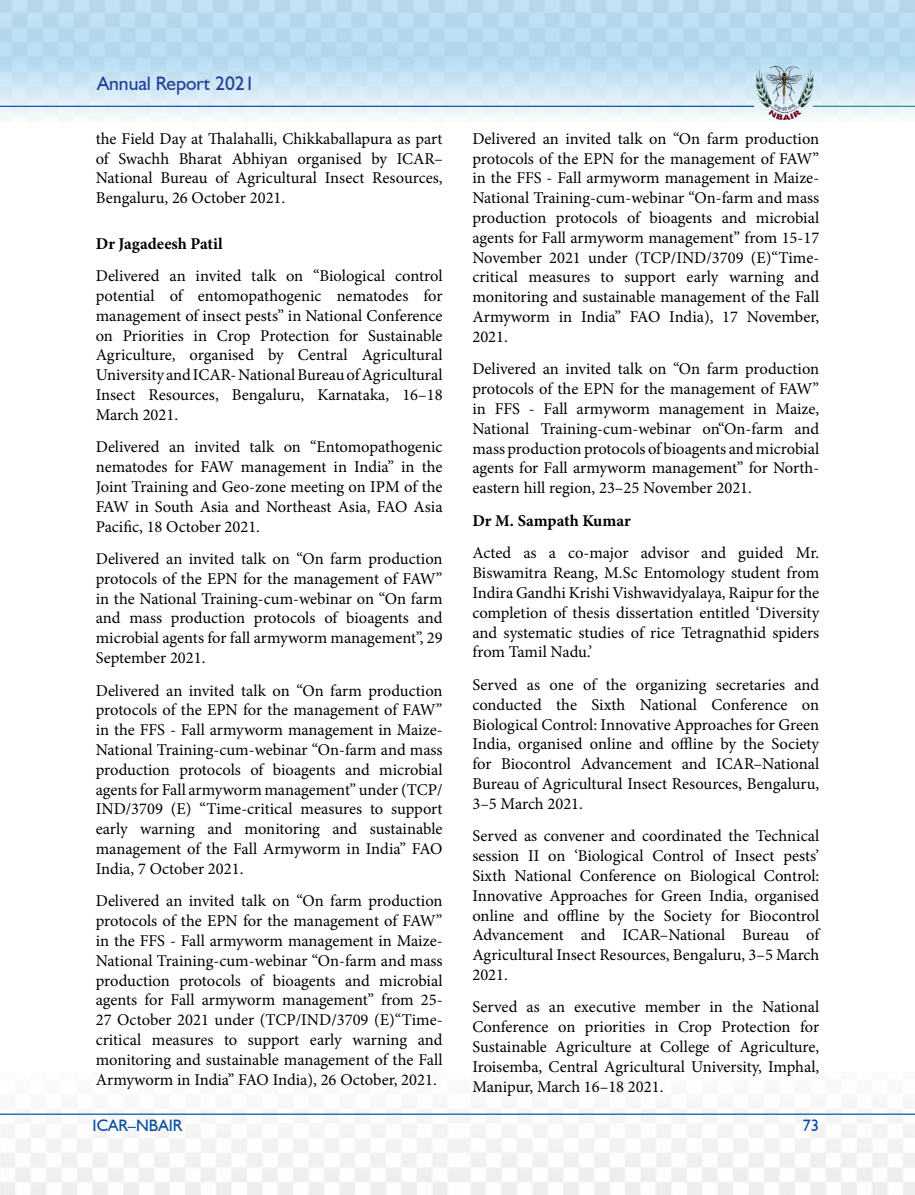
<style>
.page{position:relative;width:915px;height:1195px;background:#fff}
.page>*{position:absolute;margin:0;border:0;box-sizing:border-box;transform-origin:0 0}
.t1{font:19.5px "Humanst 521 BT";color:#21409a}
.t2{font:16.5px/19.8px "Minion Pro";color:#000;text-align:justify}
.t3{font:700 16.5px "Minion Pro";color:#000}
.t4{font:16.5px "Humanst 521 BT";color:#034ea2}
</style>
<div class="page">
<img style="left:0;top:0;width:914px;height:120px">
<img style="left:753px;top:67px;width:60px;height:52px">
<hr style="left:0;top:106px;width:753px;height:1px;background:#034ea2">
<hr style="left:0;top:1113px;width:914px;height:2px;background:#034ea2">
<hr style="left:812px;top:106px;width:102px;height:1px;background:#228b7d">
<p class="t1" style="left:97px;top:71px;width:159px">Annual Report 2021</p>
<p class="t2" style="left:96px;top:129px;width:348px">the Field Day at Thalahalli, Chikkaballapura as part of Swachh Bharat Abhiyan organised by ICAR– National Bureau of Agricultural Insect Resources, Bengaluru, 26 October 2021.</p>
<p class="t3" style="left:96px;top:232px;width:128px">Dr Jagadeesh Patil</p>
<p class="t2" style="left:96px;top:266px;width:348px">Delivered an invited talk on “Biological control potential of entomopathogenic nematodes for management of insect pests” in National Conference on Priorities in Crop Protection for Sustainable Agriculture, organised by Central Agricultural University and ICAR- National Bureau of Agricultural Insect Resources, Bengaluru, Karnataka, 16–18<br>March 2021.</p>
<p class="t2" style="left:96px;top:437px;width:348px">Delivered an invited talk on “Entomopathogenic nematodes for FAW management in India” in the Joint Training and Geo-zone meeting on IPM of the FAW in South Asia and Northeast Asia, FAO Asia Pacific, 18 October 2021.</p>
<p class="t2" style="left:96px;top:549px;width:348px">Delivered an invited talk on “On farm production protocols of the EPN for the management of FAW” in the National Training-cum-webinar on “On farm and mass production protocols of bioagents and microbial agents for fall armyworm management”, 29<br>September 2021.</p>
<p class="t2" style="left:96px;top:680px;width:348px">Delivered an invited talk on “On farm production protocols of the EPN for the management of FAW” in the FFS - Fall armyworm management in Maize-National Training-cum-webinar “On-farm and mass production protocols of bioagents and microbial agents for Fall armyworm management” under (TCP/ IND/3709 (E) “Time-critical measures to support early warning and monitoring and sustainable management of the Fall Armyworm in India” FAO India, 7 October 2021.</p>
<p class="t2" style="left:96px;top:891px;width:348px">Delivered an invited talk on “On farm production protocols of the EPN for the management of FAW” in the FFS - Fall armyworm management in Maize-National Training-cum-webinar “On-farm and mass production protocols of bioagents and microbial agents for Fall armyworm management” from 25- 27 October 2021 under (TCP/IND/3709 (E)“Time&shy;critical measures to support early warning and monitoring and sustainable management of the Fall Armyworm in India” FAO India), 26 October, 2021.</p>
<p class="t2" style="left:472px;top:129px;width:348px">Delivered an invited talk on “On farm production protocols of the EPN for the management of FAW” in the FFS - Fall armyworm management in Maize-National Training-cum-webinar “On-farm and mass production protocols of bioagents and microbial agents for Fall armyworm management” from 15-17<br>November 2021 under (TCP/IND/3709 (E)“Time&shy;critical measures to support early warning and monitoring and sustainable management of the Fall Armyworm in India” FAO India), 17 November, 2021.</p>
<p class="t2" style="left:472px;top:359px;width:348px">Delivered an invited talk on “On farm production protocols of the EPN for the management of FAW” in FFS - Fall armyworm management in Maize, National Training-cum-webinar on“On-farm and mass production protocols of bioagents and microbial agents for Fall armyworm management” for North&shy;eastern hill region, 23–25 November 2021.</p>
<p class="t3" style="left:472px;top:509px;width:160px">Dr M. Sampath Kumar</p>
<p class="t2" style="left:472px;top:543px;width:348px">Acted as a co-major advisor and guided Mr.<br>Biswamitra Reang, M.Sc Entomology student from Indira Gandhi Krishi Vishwavidyalaya, Raipur for the completion of thesis dissertation entitled ‘Diversity and systematic studies of rice Tetragnathid spiders from Tamil Nadu.’</p>
<p class="t2" style="left:472px;top:675px;width:348px">Served as one of the organizing secretaries and conducted the Sixth National Conference on Biological Control: Innovative Approaches for Green India, organised online and offline by the Society for Biocontrol Advancement and ICAR–National Bureau of Agricultural Insect Resources, Bengaluru, 3–5 March 2021.</p>
<p class="t2" style="left:472px;top:826px;width:348px">Served as convener and coordinated the Technical session II on ‘Biological Control of Insect pests’ Sixth National Conference on Biological Control:<br>Innovative Approaches for Green India, organised online and offline by the Society for Biocontrol Advancement and ICAR–National Bureau of Agricultural Insect Resources, Bengaluru, 3–5 March 2021.</p>
<p class="t2" style="left:472px;top:997px;width:348px">Served as an executive member in the National Conference on priorities in Crop Protection for Sustainable Agriculture at College of Agriculture, Iroisemba, Central Agricultural University, Imphal, Manipur, March 16–18 2021.</p>
<p class="t4" style="left:92px;top:1115px;width:91px">ICAR–NBAIR</p>
<p class="t4" style="left:802px;top:1115px;width:18px">73</p>
</div>
